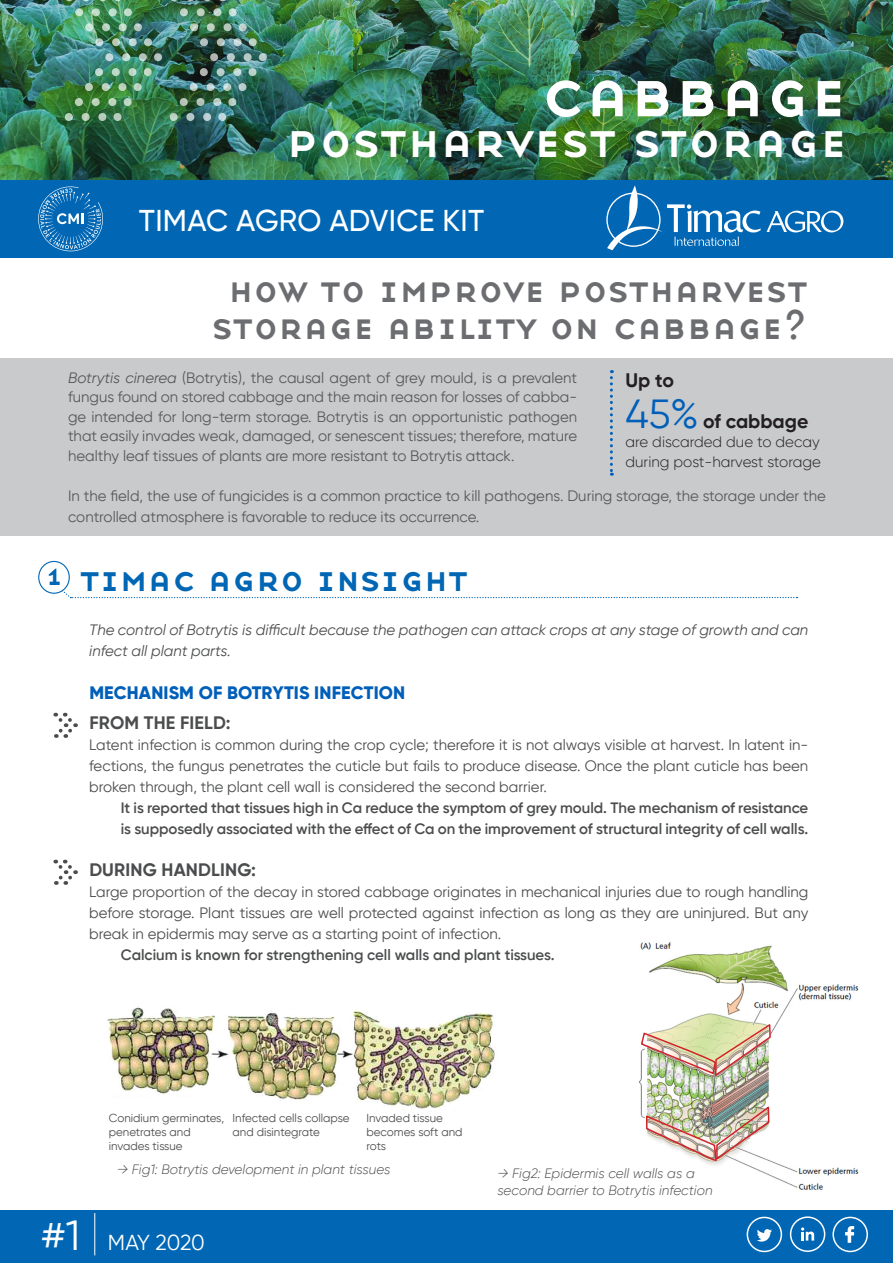
<style>
.page{position:relative;width:893px;height:1263px;background:#fff}
.page>*{position:absolute;margin:0;border:0;box-sizing:border-box;transform-origin:0 0}
.t1{font:67.5px "Base Nine Small Caps";color:#fff}
.t2{font:49.5px "Base Nine Small Caps";color:#fff}
.t3{font:37.5px "Base Nine Small Caps";color:#6c6d70}
.t4{font:36px "Base Nine Small Caps";color:#0167b4}
.t5{font:500 30px "Gilroy";letter-spacing:.01em;color:#fff}
.t6{font:21.6px "Gilroy";letter-spacing:-.01em;color:#fff}
.t7{font:700 19.5px "Gilroy";color:#231f20}
.t8{font:800 18px "Gilroy";letter-spacing:.01em;color:#005fb9}
.t9{font:700 18px "Gilroy";letter-spacing:.01em;color:#4b4c4d}
.t10{font:15px/21px "Gilroy";color:#4b4c4d;text-align:justify}
.t11{font:15px/19.5px "Gilroy";color:#57585a;text-align:justify}
.t12{font:600 15px/21px "Gilroy";color:#4b4c4d}
.t13{font:italic 15px/21px "Gilroy";color:#4b4c4d}
.t14{font:300 15px "Gilroy";color:#231f20}
.t15{font:italic 300 13.5px/16.2px "Gilroy";color:#4b4c4d}
.t16{font:11.55px/13.8px "Gilroy";color:#4b4c4d}
.s1{font-style:italic}
.s2{font-weight:400;font-size:40.5px;color:#005fb9}
.s3{font-size:42px}
</style>
<div class="page">
<div style="left:0;top:1210px;width:893px;height:53px;background:#0167b4"></div>
<svg style="left:58px;top:582px;width:739px;height:16px"></svg>
<div style="left:39px;top:561px;width:30px;height:32px;background:#fff;border-radius:50%"></div>
<div style="left:38px;top:561px;width:32px;height:33px;border:1px solid #0167b4;border-radius:50%"></div>
<svg style="left:53px;top:860px;width:25px;height:25px"></svg>
<svg style="left:53px;top:713px;width:25px;height:25px"></svg>
<img style="left:640px;top:942px;width:219px;height:248px">
<img style="left:107px;top:1007px;width:388px;height:102px">
<img style="left:0;top:0;width:893px;height:180px">
<div style="left:0;top:180px;width:893px;height:78px;background:#0167b4"></div>
<img style="left:169px;top:0;width:98px;height:61px">
<img style="left:169px;top:68px;width:88px;height:53px">
<img style="left:65px;top:0;width:98px;height:61px">
<img style="left:64px;top:68px;width:88px;height:53px">
<hr style="left:94px;top:1213px;width:1px;height:42px;background:#fff">
<div style="left:0;top:359px;width:893px;height:177px;background:#c9cacc"></div>
<svg style="left:610px;top:370px;width:3px;height:106px"></svg>
<svg style="left:606px;top:185px;width:237px;height:65px"></svg>
<div style="left:790px;top:1216px;width:35px;height:36px;border:2px solid #fff;border-radius:50%"></div>
<svg style="left:801px;top:1227px;width:13px;height:13px"></svg>
<div style="left:747px;top:1217px;width:35px;height:35px;border:2px solid #fff;border-radius:50%"></div>
<svg style="left:757px;top:1229px;width:15px;height:12px"></svg>
<div style="left:832px;top:1217px;width:36px;height:35px;border:2px solid #fff;border-radius:50%"></div>
<svg style="left:845px;top:1226px;width:9px;height:17px"></svg>
<img style="left:640px;top:1022px;width:132px;height:56px">
<img style="left:645px;top:1104px;width:125px;height:58px">
<svg style="left:38px;top:186px;width:65px;height:65px"></svg>
<p class="t1" style="left:540px;top:45px;width:309px">cabbage</p>
<p class="t2" style="left:286px;top:104px;width:563px">postharvest storage</p>
<p class="t5" style="left:139px;top:202px;width:347px">TIMAC AGRO ADVICE KIT</p>
<p class="t3" style="left:228px;top:262px;width:581px">how to improve postharvest</p>
<p class="t3" style="left:212px;top:300px;width:598px">storage ability on cabbage?</p>
<p class="t11" style="left:68px;top:368px;width:511px"><span class="s1">Botrytis cinerea</span> (Botrytis), the causal agent of grey mould, is a prevalent fungus found on stored cabbage and the main reason for losses of cabba&shy;ge intended for long-term storage. Botrytis is an opportunistic pathogen that easily invades weak, damaged, or senescent tissues; therefore, mature healthy leaf tissues of plants are more resistant to Botrytis attack.</p>
<p class="t11" style="left:68px;top:485px;width:759px;line-height:21px">In the field, the use of fungicides is a common practice to kill pathogens. During storage, the storage under the controlled atmosphere is favorable to reduce its occurrence.</p>
<p class="t7" style="left:625px;top:368px;width:50px">Up to</p>
<p class="t7" style="left:625px;top:409px;width:184px"><span class="s2">45%</span> of cabbage</p>
<p class="t14" style="left:625px;top:433px;width:196px">are discarded due to decay</p>
<p class="t14" style="left:625px;top:452px;width:197px">during post-harvest storage</p>
<p class="t4" style="left:45px;top:553px;width:425px"><sup>1</sup> timac agro insight</p>
<p class="t13" style="left:89px;top:619px;width:720px">The control of Botrytis is difficult because the pathogen can attack crops at any stage of growth and can infect all plant parts.</p>
<p class="t8" style="left:89px;top:681px;width:317px">MECHANISM OF BOTRYTIS INFECTION</p>
<p class="t9" style="left:89px;top:711px;width:143px">FROM THE FIELD:</p>
<p class="t10" style="left:89px;top:734px;width:720px">Latent infection is common during the crop cycle; therefore it is not always visible at harvest. In latent in&shy;fections, the fungus penetrates the cuticle but fails to produce disease. Once the plant cuticle has been broken through, the plant cell wall is considered the second barrier.</p>
<p class="t12" style="left:121px;top:797px;width:689px">It is reported that tissues high in Ca reduce the symptom of grey mould. The mechanism of resistance is supposedly associated with the effect of Ca on the improvement of structural integrity of cell walls.</p>
<p class="t9" style="left:89px;top:859px;width:168px">DURING HANDLING:</p>
<p class="t10" style="left:89px;top:881px;width:720px">Large proportion of the decay in stored cabbage originates in mechanical injuries due to rough handling before storage. Plant tissues are well protected against infection as long as they are uninjured. But any break in epidermis may serve as a starting point of infection.</p>
<p class="t12" style="left:121px;top:944px;width:435px">Calcium is known for strengthening cell walls and plant tissues.</p>
<p class="t16" style="left:109px;top:1111px;width:117px">Conidium germinates, penetrates and invades tissue</p>
<p class="t16" style="left:233px;top:1111px;width:119px">Infected cells collapse and disintegrate</p>
<p class="t16" style="left:366px;top:1111px;width:98px">Invaded tissue becomes soft and rots</p>
<p class="t15" style="left:117px;top:1161px;width:275px">→ Fig1: Botrytis development in plant tissues</p>
<p class="t15" style="left:497px;top:1165px;width:217px">→ Fig2: Epidermis cell walls as a second barrier to Botrytis infection</p>
<p class="t6" style="left:41px;top:1229px;width:166px"><span class="s3">#1</span> MAY 2020</p>
</div>
